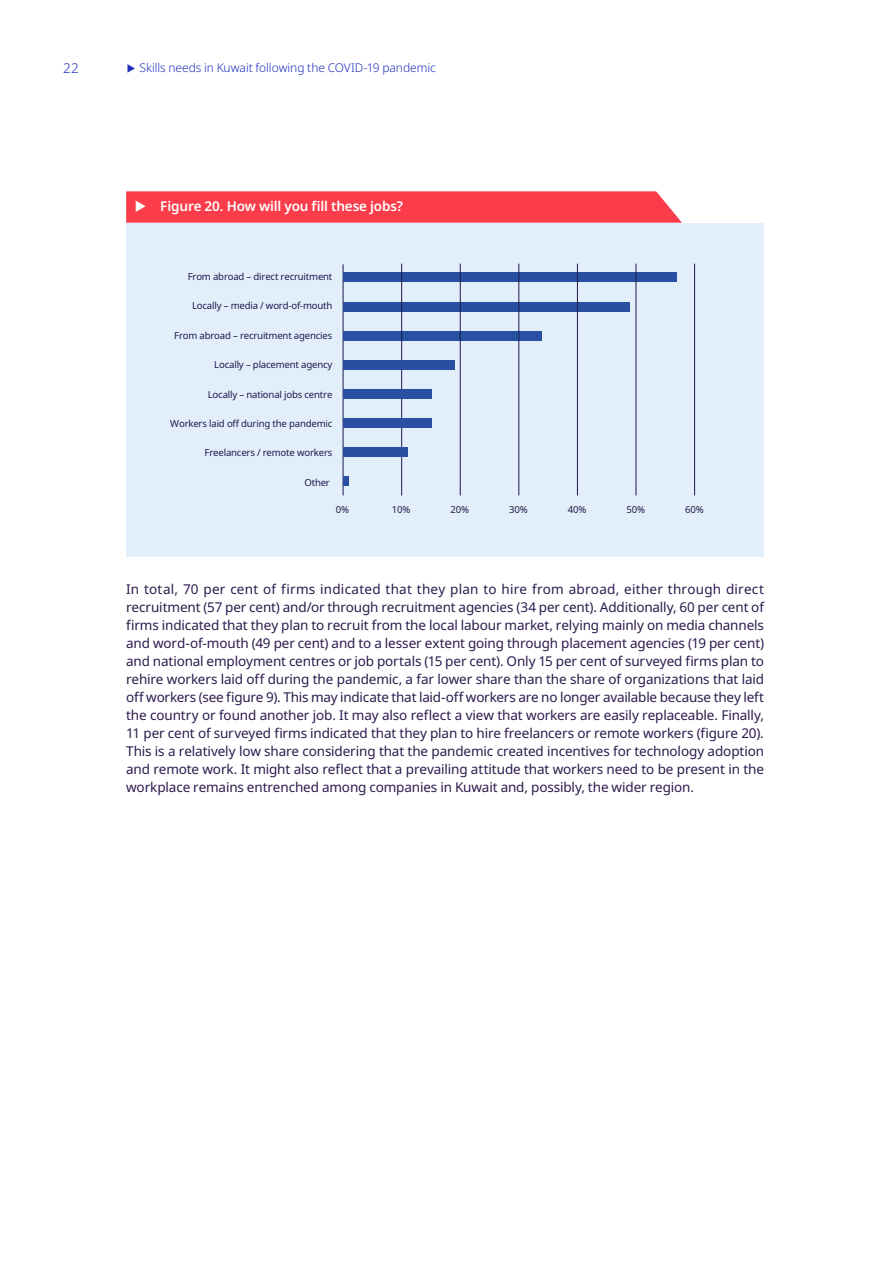
<style>
.page{position:relative;width:893px;height:1263px;background:#fff}
.page>*{position:absolute;margin:0;border:0;box-sizing:border-box;transform-origin:0 0}
.t1{font:13.5px/18px "Noto Sans";letter-spacing:-.01em;color:#2c1b4d;text-align:justify}
.t2{font:600 13.5px "Noto Sans";letter-spacing:-.01em;color:#fff}
.t3{font:300 13.5px "Noto Sans";color:#1e2dbe}
.t4{font:300 12px "Noto Sans";letter-spacing:-.005em;color:#1e2dbe}
.t5{font:9.6px "Noto Sans";letter-spacing:-.02em;color:#1e184e}
.t6{font:9.6px "Noto Sans";letter-spacing:-.02em;color:#271a4b}
</style>
<div class="page">
<div style="left:127px;top:223px;width:637px;height:333px;background:#e2effa"></div>
<hr style="left:694px;top:264px;width:1px;height:231px;background:#1e184e">
<hr style="left:343px;top:264px;width:1px;height:231px;background:#1e184e">
<div style="left:343px;top:272px;width:334px;height:10px;background:#274fa2"></div>
<div style="left:343px;top:302px;width:286px;height:10px;background:#274fa2"></div>
<div style="left:343px;top:331px;width:199px;height:10px;background:#274fa2"></div>
<hr style="left:519px;top:264px;width:1px;height:231px;background:#1e184e">
<hr style="left:577px;top:264px;width:1px;height:231px;background:#1e184e">
<hr style="left:636px;top:264px;width:1px;height:231px;background:#1e184e">
<hr style="left:460px;top:264px;width:1px;height:231px;background:#1e184e">
<hr style="left:401px;top:264px;width:1px;height:231px;background:#1e184e">
<div style="left:343px;top:360px;width:112px;height:10px;background:#274fa2"></div>
<div style="left:343px;top:389px;width:89px;height:10px;background:#274fa2"></div>
<div style="left:343px;top:418px;width:89px;height:10px;background:#274fa2"></div>
<div style="left:343px;top:447px;width:65px;height:10px;background:#274fa2"></div>
<div style="left:343px;top:476px;width:6px;height:10px;background:#274fa2"></div>
<svg style="left:126px;top:191px;width:556px;height:32px;background:#fa4452"></svg>
<p class="t3" style="left:63px;top:59px;width:17px">22</p>
<p class="t4" style="left:140px;top:60px;width:298px">Skills needs in Kuwait following the COVID-19 pandemic</p>
<p class="t2" style="left:160px;top:197px;width:244px">Figure 20. How will you fill these jobs?</p>
<p class="t5" style="left:188px;top:272px;width:146px">From abroad – direct recruitment</p>
<p class="t5" style="left:192px;top:302px;width:142px">Locally – media / word-of-mouth</p>
<p class="t5" style="left:174px;top:331px;width:160px">From abroad – recruitment agencies</p>
<p class="t5" style="left:214px;top:361px;width:120px">Locally – placement agency</p>
<p class="t5" style="left:208px;top:390px;width:126px">Locally – national jobs centre</p>
<p class="t5" style="left:170px;top:420px;width:164px">Workers laid off during the pandemic</p>
<p class="t5" style="left:205px;top:449px;width:129px">Freelancers / remote workers</p>
<p class="t5" style="left:304px;top:478px;width:27px">Other</p>
<p class="t6" style="left:336px;top:505px;width:15px">0%</p>
<p class="t6" style="left:392px;top:505px;width:20px">10%</p>
<p class="t6" style="left:450px;top:505px;width:20px">20%</p>
<p class="t6" style="left:509px;top:505px;width:20px">30%</p>
<p class="t6" style="left:568px;top:505px;width:20px">40%</p>
<p class="t6" style="left:626px;top:505px;width:20px">50%</p>
<p class="t6" style="left:685px;top:505px;width:20px">60%</p>
<p class="t1" style="left:126px;top:580px;width:639px">In total, 70 per cent of firms indicated that they plan to hire from abroad, either through direct recruitment (57 per cent) and/or through recruitment agencies (34 per cent). Additionally, 60 per cent of firms indicated that they plan to recruit from the local labour market, relying mainly on media channels and word-of-mouth (49 per cent) and to a lesser extent going through placement agencies (19 per cent) and national employment centres or job portals (15 per cent). Only 15 per cent of surveyed firms plan to rehire workers laid off during the pandemic, a far lower share than the share of organizations that laid off workers (see figure 9). This may indicate that laid-off workers are no longer available because they left the country or found another job. It may also reflect a view that workers are easily replaceable. Finally, 11 per cent of surveyed firms indicated that they plan to hire freelancers or remote workers (figure 20).<br>This is a relatively low share considering that the pandemic created incentives for technology adoption and remote work. It might also reflect that a prevailing attitude that workers need to be present in the workplace remains entrenched among companies in Kuwait and, possibly, the wider region.</p>
</div>
